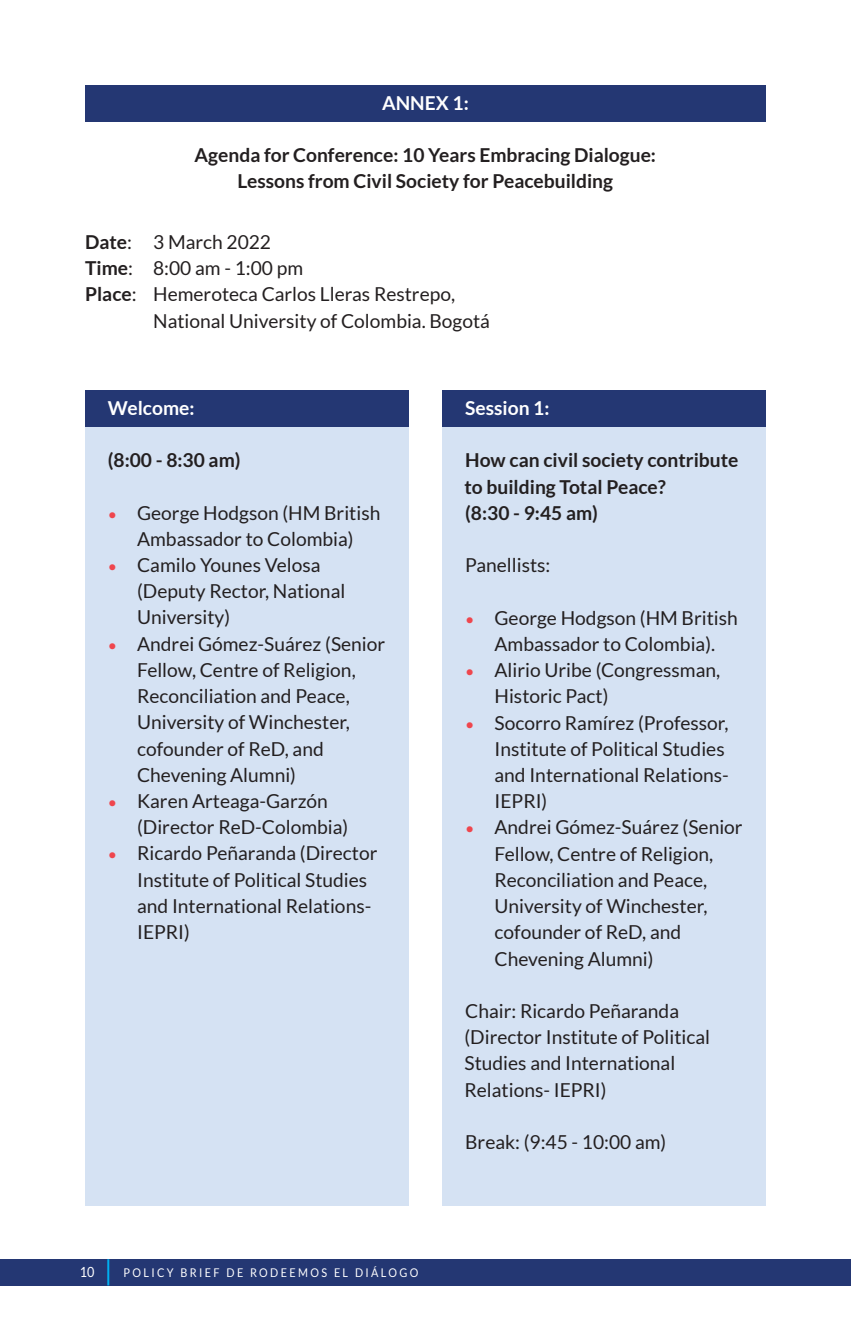
<style>
.page{position:relative;width:851px;height:1333px;background:#fff}
.page>*{position:absolute;margin:0;border:0;box-sizing:border-box;transform-origin:0 0}
.t1{font:19.2px/26.2px "Lato";color:#231f20}
.t2{font:700 19.2px/26.2px "Lato";color:#231f20;text-align:center}
.t3{font:700 19.2px "Lato";color:#fff}
.t4{font:14px "Lato";color:#fff;scale:.9 1}
.t5{font:12px "Lato";letter-spacing:.22em;color:#fff;scale:.9 1}
.s1{font-weight:700}
.s2{font-size:16px;color:#ef464d}
</style>
<div class="page">
<div style="left:0;top:1259px;width:850px;height:26px;background:#243773"></div>
<hr style="left:107px;top:1259px;width:2px;height:26px;background:#00aeef">
<div style="left:85px;top:85px;width:680px;height:36px;background:#243773"></div>
<div style="left:442px;top:390px;width:323px;height:815px;background:#d5e2f3"></div>
<div style="left:442px;top:390px;width:323px;height:36px;background:#243773"></div>
<div style="left:85px;top:390px;width:323px;height:815px;background:#d5e2f3"></div>
<div style="left:85px;top:390px;width:323px;height:36px;background:#243773"></div>
<p class="t3" style="left:382px;top:92px;width:88px">ANNEX 1:</p>
<p class="t2" style="left:194px;top:142px;width:463px">Agenda for Conference: 10 Years Embracing Dialogue:<br>Lessons from Civil Society for Peacebuilding</p>
<p class="t1" style="left:85px;top:229px;width:187px"><span class="s1">Date</span>: 3 March 2022</p>
<p class="t1" style="left:85px;top:255px;width:219px"><span class="s1">Time</span>: 8:00 am - 1:00 pm</p>
<p class="t1" style="left:85px;top:281px;width:371px"><span class="s1">Place</span>: Hemeroteca Carlos Lleras Restrepo,</p>
<p class="t1" style="left:153px;top:307px;width:338px">National University of Colombia. Bogotá</p>
<p class="t3" style="left:108px;top:397px;width:88px">Welcome:</p>
<p class="t2" style="left:108px;top:447px;width:134px">(8:00 - 8:30 am)</p>
<p class="t1" style="left:108px;top:499px;width:274px;text-align:center"><span class="s2">•</span> George Hodgson (HM British<br>Ambassador to Colombia)</p>
<p class="t1" style="left:137px;top:552px;width:210px;text-indent:-29px"><span class="s2">•</span> Camilo Younes Velosa (Deputy Rector, National<br>University)</p>
<p class="t1" style="left:137px;top:630px;width:249px;text-indent:-29px"><span class="s2">•</span> Andrei Gómez-Suárez (Senior<br>Fellow, Centre of Religion,<br>Reconciliation and Peace,<br>University of Winchester, cofounder of ReD, and<br>Chevening Alumni)</p>
<p class="t1" style="left:137px;top:787px;width:213px;text-indent:-29px"><span class="s2">•</span> Karen Arteaga-Garzón (Director ReD-Colombia)</p>
<p class="t1" style="left:137px;top:840px;width:242px;text-indent:-29px"><span class="s2">•</span> Ricardo Peñaranda (Director<br>Institute of Political Studies and International Relations-<br>IEPRI)</p>
<p class="t4" style="left:80px;top:1264px;width:18px">10</p>
<p class="t5" style="left:123px;top:1265px;width:329px">POLICY BRIEF DE RODEEMOS EL DIÁLOGO</p>
<p class="t3" style="left:465px;top:397px;width:86px">Session 1:</p>
<p class="t2" style="left:464px;top:447px;width:275px;text-align:left">How can civil society contribute to building Total Peace?<br>(8:30 - 9:45 am)</p>
<p class="t1" style="left:465px;top:552px;width:87px">Panellists:</p>
<p class="t1" style="left:465px;top:604px;width:274px;text-align:center"><span class="s2">•</span> George Hodgson (HM British<br>Ambassador to Colombia).</p>
<p class="t1" style="left:494px;top:657px;width:227px;text-indent:-29px"><span class="s2">•</span> Alirio Uribe (Congressman,<br>Historic Pact)</p>
<p class="t1" style="left:494px;top:709px;width:236px;text-indent:-29px"><span class="s2">•</span> Socorro Ramírez (Professor,<br>Institute of Political Studies and International Relations-<br>IEPRI)</p>
<p class="t1" style="left:494px;top:814px;width:249px;text-indent:-29px"><span class="s2">•</span> Andrei Gómez-Suárez (Senior<br>Fellow, Centre of Religion,<br>Reconciliation and Peace,<br>University of Winchester, cofounder of ReD, and<br>Chevening Alumni)</p>
<p class="t1" style="left:464px;top:997px;width:247px">Chair: Ricardo Peñaranda (Director Institute of Political<br>Studies and International<br>Relations- IEPRI)</p>
<p class="t1" style="left:465px;top:1128px;width:202px">Break: (9:45 - 10:00 am)</p>
</div>
